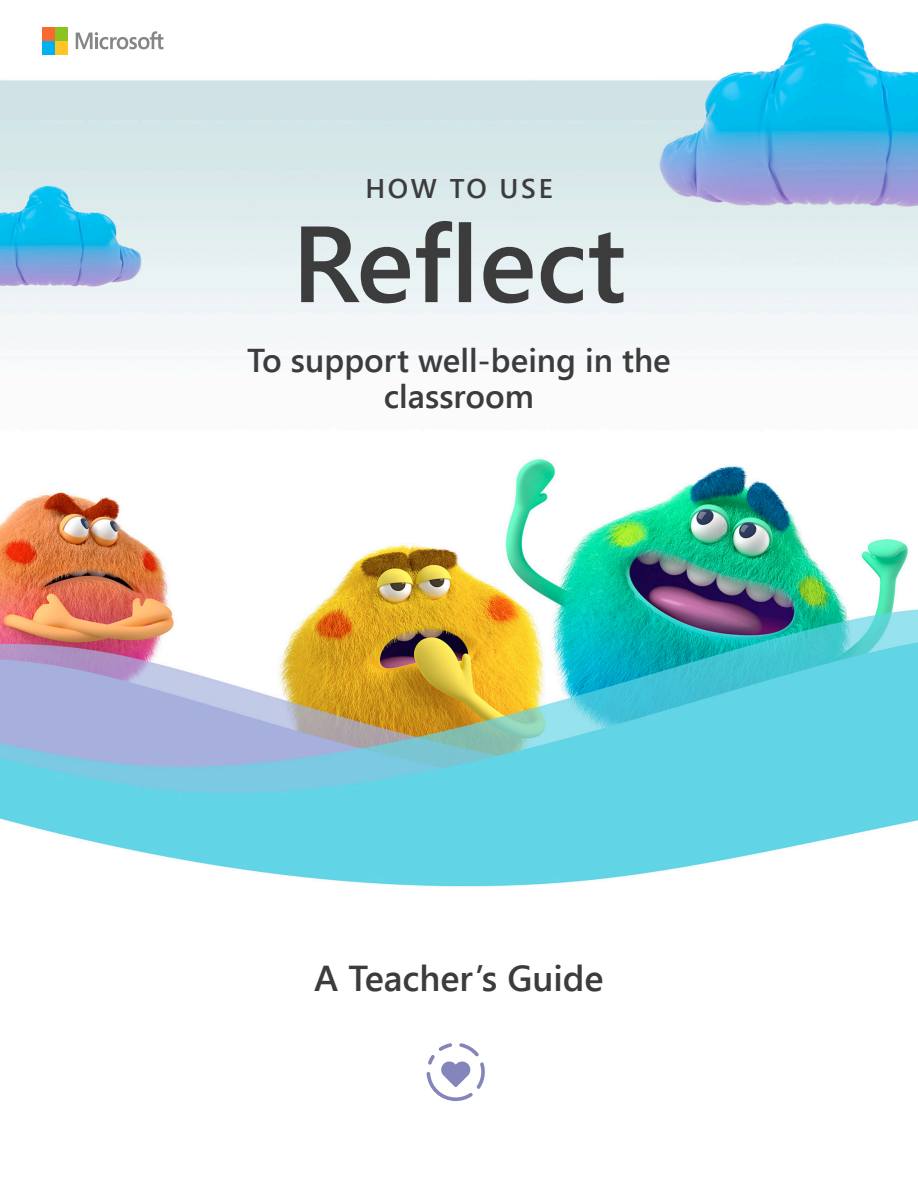
<style>
.page{position:relative;width:918px;height:1188px;background:#fff}
.page>*{position:absolute;margin:0;border:0;box-sizing:border-box;transform-origin:0 0}
.t1{font:600 108px "Segoe UI";color:#3c3c3c}
.t2{font:600 36px "Segoe UI";color:#3c3c3c}
.t3{font:600 33px/36px "Segoe UI";color:#3c3c3c;text-align:center}
.t4{font:600 27px "Segoe UI";letter-spacing:.1em;color:#3c3c3c}
</style>
<div class="page">
<img style="left:0;top:23px;width:918px;height:1054px">
<svg style="left:76px;top:31px;width:88px;height:18px"></svg>
<div style="left:42px;top:27px;width:12px;height:13px;background:#fa6930"></div>
<div style="left:56px;top:27px;width:12px;height:13px;background:#8bc323"></div>
<div style="left:42px;top:42px;width:12px;height:13px;background:#00b2f0"></div>
<div style="left:56px;top:42px;width:12px;height:13px;background:#ffc525"></div>
<svg style="left:427px;top:1043px;width:58px;height:58px"></svg>
<p class="t4" style="left:365px;top:169px;width:189px">HOW TO USE</p>
<p class="t1" style="left:292px;top:188px;width:336px">Reflect</p>
<p class="t3" style="left:247px;top:341px;width:425px">To support well-being in the classroom</p>
<p class="t2" style="left:314px;top:954px;width:291px">A Teacher’s Guide</p>
</div>
